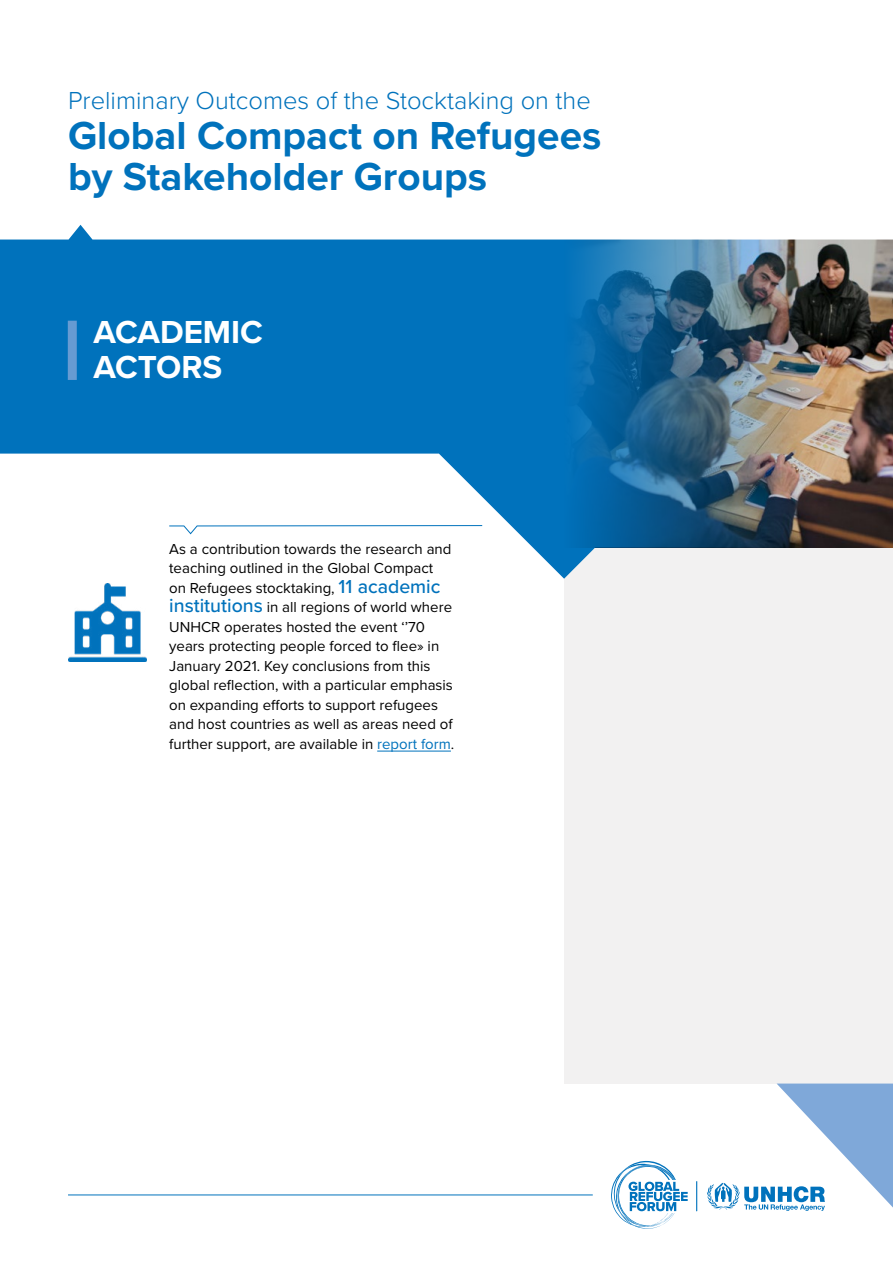
<style>
.page{position:relative;width:893px;height:1263px;background:#fff}
.page>*{position:absolute;margin:0;border:0;box-sizing:border-box;transform-origin:0 0}
.t1{font:700 40.5px/40.5px "Proxima Nova";color:#0072bc}
.Heading_2{font:700 33px/35.5px "Proxima Nova";color:#fff}
.t2{font:300 25.5px "Proxima Nova";color:#0072bc}
.bullet_1{font:15px/19.5px "Proxima Nova";color:#000}
.s1{font-weight:500;font-size:19.5px;color:#0072bc}
.s2{color:#0072bc}
</style>
<div class="page">
<div style="left:564px;top:447px;width:329px;height:636px;background:#f2f1f1"></div>
<svg style="left:0;top:240px;width:595px;height:339px;fill:#0072bc"></svg>
<img style="left:851px;top:240px;width:42px;height:308px">
<img style="left:542px;top:240px;width:309px;height:308px">
<svg style="left:0;top:224px;width:893px;height:16px"></svg>
<svg style="left:706px;top:1083px;width:187px;height:128px"></svg>
<hr style="left:696px;top:1181px;width:1px;height:30px;background:#0072bc">
<svg style="left:611px;top:1161px;width:77px;height:68px"></svg>
<hr style="left:68px;top:1194px;width:525px;height:1px;background:#0072bc">
<div style="left:68px;top:321px;width:9px;height:59px;background:#679bd2"></div>
<hr style="left:377px;top:751px;width:74px;height:1px;background:#0072bc">
<svg style="left:168px;top:525px;width:315px;height:10px"></svg>
<img style="left:68px;top:583px;width:78px;height:78px">
<h3 class="t2" style="left:68px;top:81px;width:524px">Preliminary Outcomes of the Stocktaking on the</h3>
<h1 class="t1" style="left:68px;top:114px;width:535px">Global Compact on Refugees by Stakeholder Groups</h1>
<p class="Heading_2" style="left:94px;top:313px;width:171px">ACADEMIC<br>ACTORS</p>
<p class="bullet_1" style="left:169px;top:538px;width:287px">As a contribution towards the research and teaching outlined in the Global Compact<br>on Refugees stocktaking, <span class="s1">11 academic institutions</span> in all regions of world where UNHCR operates hosted the event ‘’70 years protecting people forced to flee» in January 2021. Key conclusions from this global reflection, with a particular emphasis on expanding efforts to support refugees and host countries as well as areas need of further support, are available in <span class="s2">report form</span>.</p>
</div>
